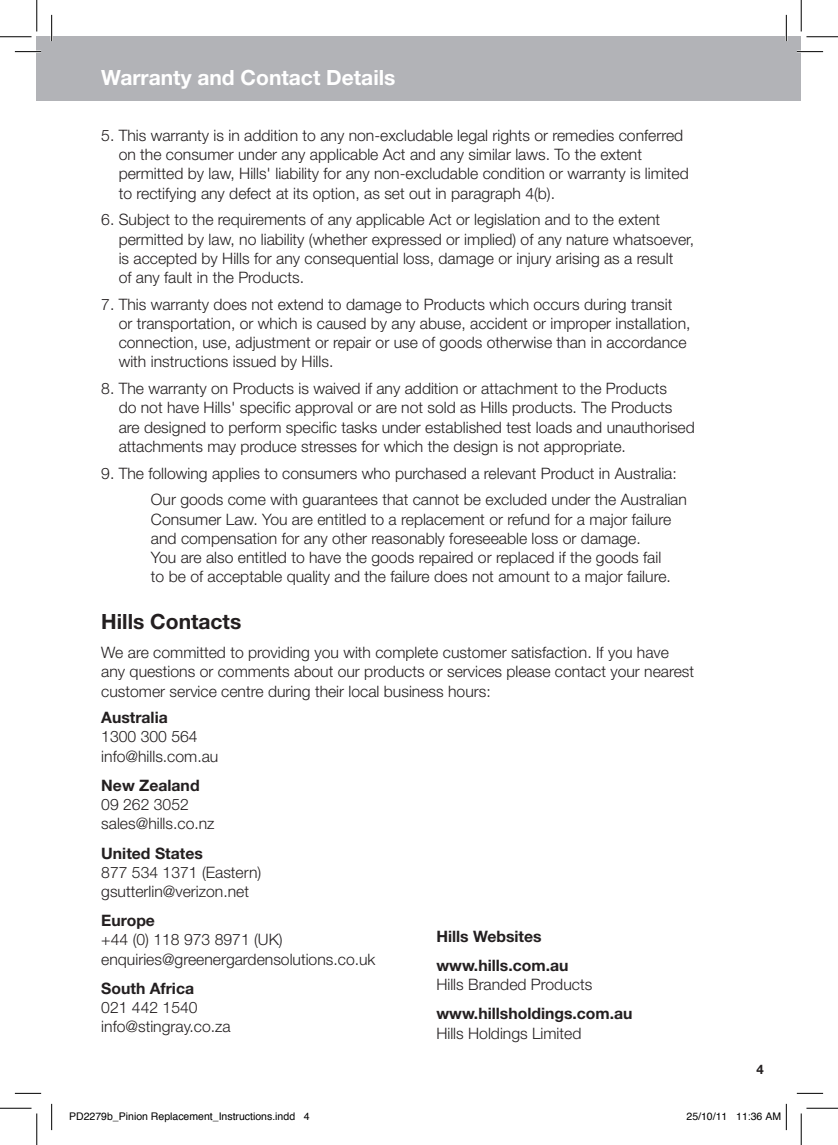
<style>
.page{position:relative;width:838px;height:1145px;background:#fff}
.page>*{position:absolute;margin:0;border:0;box-sizing:border-box;transform-origin:0 0}
.t1{font:700 21px "Helvetica Neue LT";color:#fff}
.t2{font:700 21px "Helvetica Neue LT";color:#231f20}
.t3{font:300 15.75px/19.2px "Helvetica Neue LT";color:#231f20}
.t4{font:700 15.75px/29.2px "Helvetica Neue LT";color:#231f20}
.t5{font:700 13.12px "Helvetica Neue LT";color:#231f20}
.t6{font:10.5px "Helvetica";color:#000}
</style>
<div class="page">
<div style="left:37px;top:37px;width:764px;height:64px;background:#b2b3b7"></div>
<hr style="left:15px;top:51px;width:26px;height:2px;background:#fff">
<hr style="left:796px;top:51px;width:27px;height:2px;background:#fff">
<hr style="left:51px;top:15px;width:2px;height:26px;background:#fff">
<hr style="left:785px;top:15px;width:2px;height:26px;background:#fff">
<svg style="left:15px;top:51px;width:26px;height:1px"></svg>
<svg style="left:796px;top:51px;width:27px;height:1px"></svg>
<svg style="left:15px;top:1093px;width:26px;height:1px"></svg>
<svg style="left:796px;top:1093px;width:27px;height:1px"></svg>
<svg style="left:51px;top:15px;width:1px;height:26px"></svg>
<svg style="left:51px;top:1104px;width:1px;height:26px"></svg>
<svg style="left:786px;top:15px;width:1px;height:26px"></svg>
<hr style="left:0;top:36px;width:32px;height:1px;background:#000">
<hr style="left:806px;top:36px;width:31px;height:1px;background:#000">
<hr style="left:0;top:1108px;width:32px;height:1px;background:#000">
<hr style="left:806px;top:1108px;width:31px;height:1px;background:#000">
<hr style="left:36px;top:0;width:1px;height:31px;background:#000">
<hr style="left:36px;top:1113px;width:1px;height:32px;background:#000">
<hr style="left:800px;top:0;width:1px;height:31px;background:#000">
<hr style="left:800px;top:1113px;width:1px;height:32px;background:#000">
<svg style="left:785px;top:1104px;width:2px;height:26px"></svg>
<h1 class="t1" style="left:101px;top:64px;width:296px">Warranty and Contact Details</h1>
<p class="t3" style="left:119px;top:125px;width:571px;text-indent:-17px">5. This warranty is in addition to any non-excludable legal rights or remedies conferred on the consumer under any applicable Act and any similar laws. To the extent permitted by law, Hills' liability for any non-excludable condition or warranty is limited to rectifying any defect at its option, as set out in paragraph 4(b).</p>
<p class="t3" style="left:119px;top:210px;width:577px;text-indent:-17px">6. Subject to the requirements of any applicable Act or legislation and to the extent permitted by law, no liability (whether expressed or implied) of any nature whatsoever, is accepted by Hills for any consequential loss, damage or injury arising as a result<br>of any fault in the Products.</p>
<p class="t3" style="left:119px;top:294px;width:573px;text-indent:-17px">7. This warranty does not extend to damage to Products which occurs during transit<br>or transportation, or which is caused by any abuse, accident or improper installation, connection, use, adjustment or repair or use of goods otherwise than in accordance with instructions issued by Hills.</p>
<p class="t3" style="left:119px;top:379px;width:577px;text-indent:-17px">8. The warranty on Products is waived if any addition or attachment to the Products<br>do not have Hills' specific approval or are not sold as Hills products. The Products are designed to perform specific tasks under established test loads and unauthorised attachments may produce stresses for which the design is not appropriate.</p>
<p class="t3" style="left:151px;top:459px;width:537px;line-height:26.8px;text-indent:-50px">9. The following applies to consumers who purchased a relevant Product in Australia:<br>Our goods come with guarantees that cannot be excluded under the Australian</p>
<p class="t3" style="left:151px;top:509px;width:521px">Consumer Law. You are entitled to a replacement or refund for a major failure and compensation for any other reasonably foreseeable loss or damage.<br>You are also entitled to have the goods repaired or replaced if the goods fail to be of acceptable quality and the failure does not amount to a major failure.</p>
<h1 class="t2" style="left:101px;top:608px;width:141px">Hills Contacts</h1>
<p class="t3" style="left:101px;top:642px;width:594px">We are committed to providing you with complete customer satisfaction. If you have any questions or comments about our products or services please contact your nearest customer service centre during their local business hours:</p>
<p class="t4" style="left:101px;top:703px;width:68px">Australia</p>
<p class="t3" style="left:101px;top:727px;width:119px">1300 300 564 info@hills.com.au</p>
<p class="t4" style="left:101px;top:770px;width:100px">New Zealand</p>
<p class="t3" style="left:101px;top:795px;width:115px">09 262 3052 sales@hills.co.nz</p>
<p class="t4" style="left:101px;top:838px;width:103px">United States</p>
<p class="t3" style="left:101px;top:862px;width:161px">877 534 1371 (Eastern) gsutterlin@verizon.net</p>
<p class="t4" style="left:101px;top:906px;width:55px">Europe</p>
<p class="t3" style="left:101px;top:930px;width:276px">+44 (0) 118 973 8971 (UK) enquiries@greenergardensolutions.co.uk</p>
<p class="t4" style="left:101px;top:973px;width:94px">South Africa</p>
<p class="t3" style="left:101px;top:998px;width:131px">021 442 1540 info@stingray.co.za</p>
<p class="t4" style="left:436px;top:921px;width:134px">Hills Websites www.hills.com.au</p>
<p class="t3" style="left:436px;top:975px;width:157px">Hills Branded Products</p>
<p class="t4" style="left:436px;top:999px;width:198px">www.hillsholdings.com.au</p>
<p class="t3" style="left:436px;top:1023px;width:146px">Hills Holdings Limited</p>
<p class="t5" style="left:756px;top:1061px;width:9px">4</p>
<p class="t6" style="left:69px;top:1108px;width:242px">PD2279b_Pinion Replacement_Instructions.indd 4</p>
<p class="t6" style="left:686px;top:1108px;width:96px">25/10/11 11:36 AM</p>
</div>
